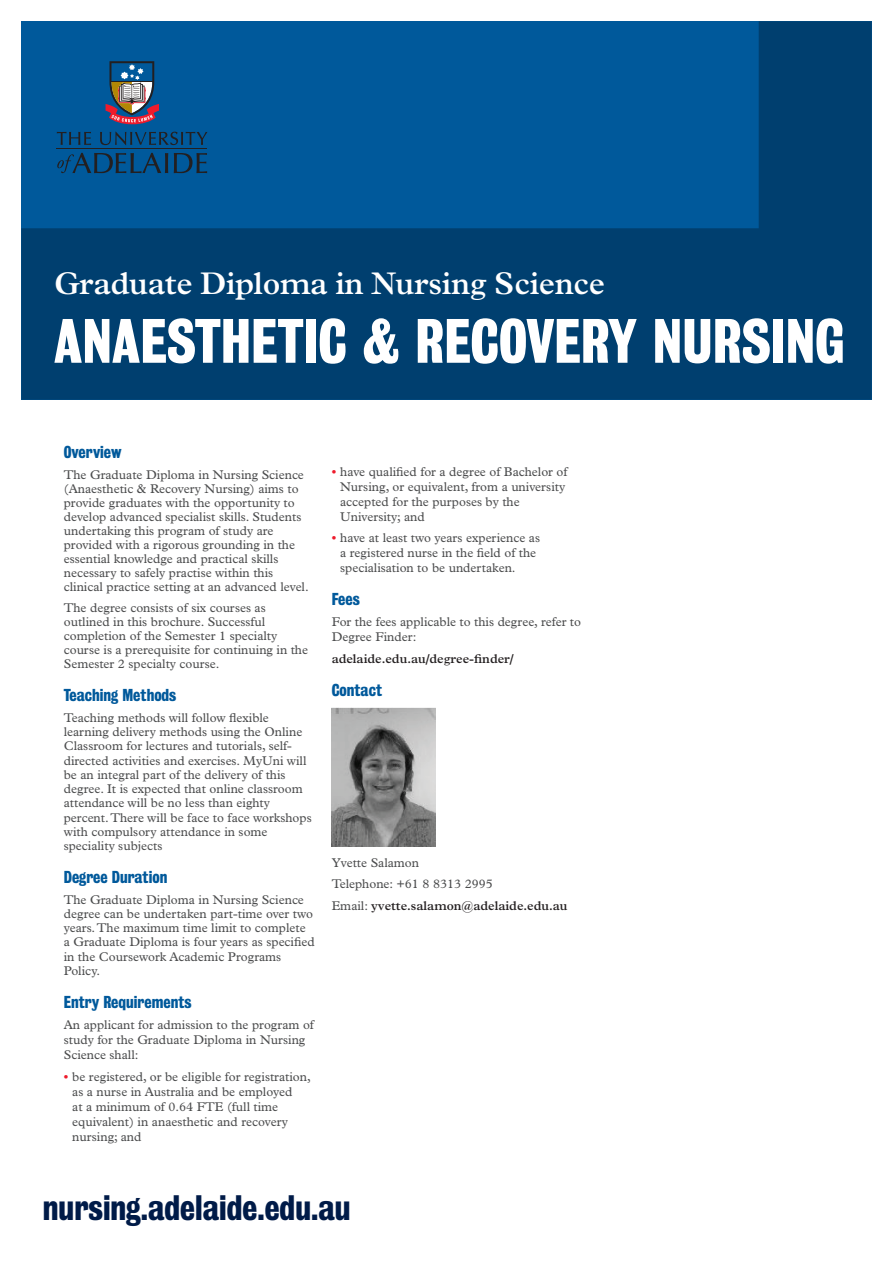
<style>
.page{position:relative;width:893px;height:1263px;background:#fff}
.page>*{position:absolute;margin:0;border:0;box-sizing:border-box;transform-origin:0 0}
.t1{font:700 57px "Bureau Grot Condensed";color:#fff}
.t2{font:700 32.25px "Bureau Grot Condensed";color:#001b48}
.t3{font:600 31.5px "Plantin MT Std";letter-spacing:-.01em;color:#fff}
.t4{font:700 15.75px "Bureau Grot Condensed";color:#00599b}
.t5{font:12.75px/14.2px "Plantin MT Std";color:#4b4c4d}
.t6{font:600 12.75px "Plantin MT Std";color:#231f20}
.s1{font-weight:700;color:#ee1b2c}
.s2{font-weight:600;color:#231f20}
</style>
<div class="page">
<svg style="left:21px;top:21px;width:851px;height:379px;background:#004a83"></svg>
<svg style="left:57px;top:132px;width:34px;height:13px"></svg>
<svg style="left:57px;top:153px;width:111px;height:20px;background:#094878"></svg>
<svg style="left:174px;top:153px;width:33px;height:20px"></svg>
<hr style="left:57px;top:149px;width:150px;height:1px;background:#231f20">
<svg style="left:100px;top:132px;width:107px;height:13px"></svg>
<svg style="left:106px;top:61px;width:53px;height:63px;background:#616980"></svg>
<img style="left:332px;top:708px;width:103px;height:138px">
<h3 class="t3" style="left:54px;top:265px;width:552px">Graduate Diploma in Nursing Science</h3>
<h1 class="t1" style="left:54px;top:308px;width:792px">ANAESTHETIC &amp; RECOVERY NURSING</h1>
<p class="t4" style="left:64px;top:443px;width:59px">Overview</p>
<p class="t5" style="left:64px;top:467px;width:247px">The Graduate Diploma in Nursing Science (Anaesthetic &amp; Recovery Nursing) aims to provide graduates with the opportunity to develop advanced specialist skills. Students undertaking this program of study are provided with a rigorous grounding in the essential knowledge and practical skills necessary to safely practise within this clinical practice setting at an advanced level.</p>
<p class="t5" style="left:64px;top:601px;width:246px">The degree consists of six courses as outlined in this brochure. Successful completion of the Semester 1 specialty course is a prerequisite for continuing in the Semester 2 specialty course.</p>
<p class="t4" style="left:64px;top:686px;width:114px">Teaching Methods</p>
<p class="t5" style="left:64px;top:710px;width:249px">Teaching methods will follow flexible learning delivery methods using the Online Classroom for lectures and tutorials, self&shy;directed activities and exercises. MyUni will be an integral part of the delivery of this degree. It is expected that online classroom attendance will be no less than eighty percent. There will be face to face workshops with compulsory attendance in some speciality subjects</p>
<p class="t4" style="left:64px;top:868px;width:105px">Degree Duration</p>
<p class="t5" style="left:64px;top:892px;width:252px">The Graduate Diploma in Nursing Science degree can be undertaken part-time over two years. The maximum time limit to complete a Graduate Diploma is four years as specified in the Coursework Academic Programs Policy.</p>
<p class="t4" style="left:64px;top:993px;width:129px">Entry Requirements</p>
<p class="t5" style="left:64px;top:1017px;width:252px;line-height:15px">An applicant for admission to the program of study for the Graduate Diploma in Nursing<br>Science shall:</p>
<p class="t5" style="left:72px;top:1069px;width:240px;line-height:15px;text-indent:-9px"><span class="s1">•</span> be registered, or be eligible for registration, as a nurse in Australia and be employed<br>at a minimum of 0.64 FTE (full time equivalent) in anaesthetic and recovery nursing; and</p>
<p class="t5" style="left:340px;top:464px;width:229px;line-height:15px;text-indent:-9px"><span class="s1">•</span> have qualified for a degree of Bachelor of Nursing, or equivalent, from a university accepted for the purposes by the University; and</p>
<p class="t5" style="left:340px;top:530px;width:201px;line-height:15px;text-indent:-9px"><span class="s1">•</span> have at least two years experience as a registered nurse in the field of the specialisation to be undertaken.</p>
<p class="t4" style="left:332px;top:590px;width:30px">Fees</p>
<p class="t5" style="left:332px;top:615px;width:251px;line-height:15px">For the fees applicable to this degree, refer to<br>Degree Finder:</p>
<p class="t6" style="left:332px;top:651px;width:184px">adelaide.edu.au/degree-finder/</p>
<p class="t4" style="left:332px;top:681px;width:52px">Contact</p>
<p class="t5" style="left:332px;top:852px;width:237px;line-height:21.5px">Yvette Salamon<br>Telephone: +61 8 8313 2995<br>Email: <span class="s2">yvette.salamon@adelaide.edu.au</span></p>
<h2 class="t2" style="left:43px;top:1189px;width:309px">nursing.adelaide.edu.au</h2>
</div>
